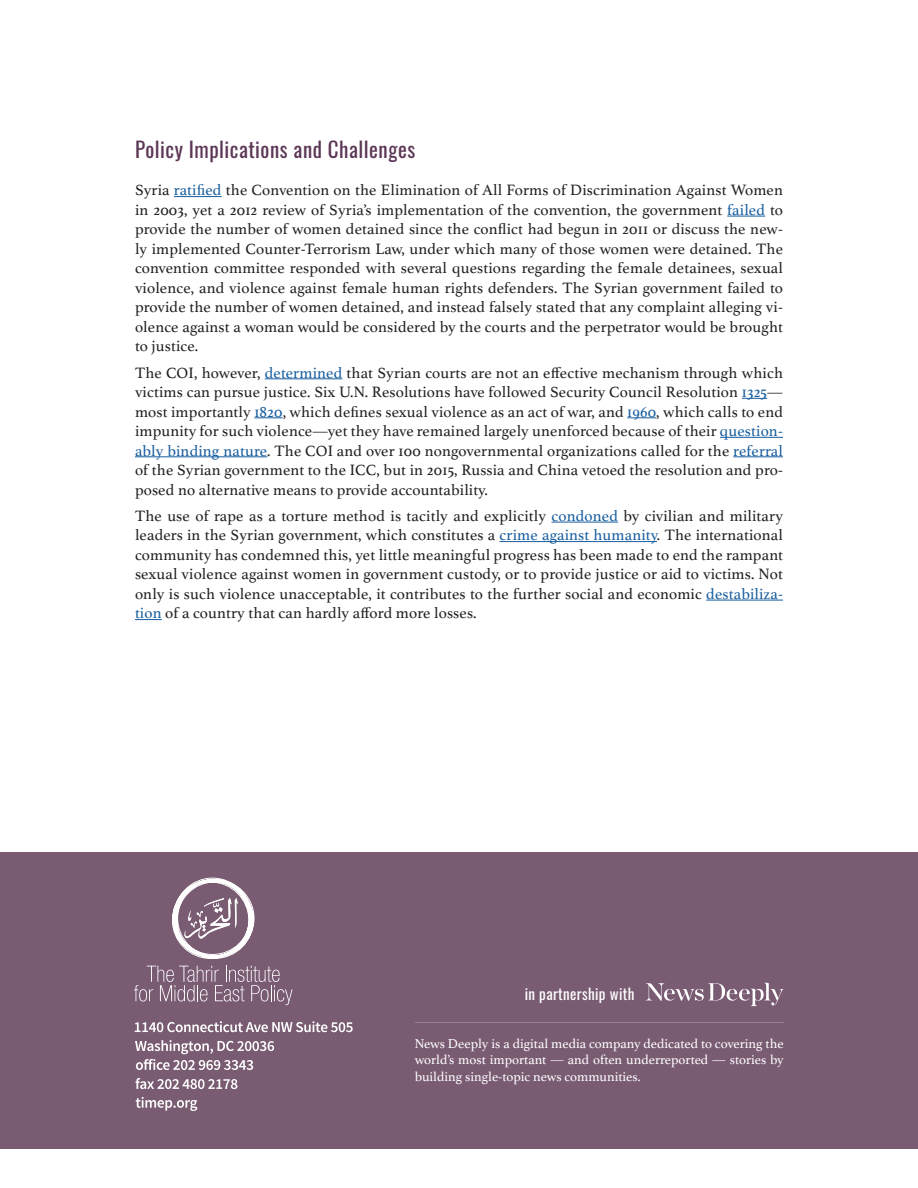
<style>
.page{position:relative;width:918px;height:1188px;background:#fff}
.page>*{position:absolute;margin:0;border:0;box-sizing:border-box;transform-origin:0 0}
.Paragraph_Style_2{font:21px "Oswald";letter-spacing:.025em;color:#5c3755}
.body_copy{font:15.75px/19.5px "Athelas";letter-spacing:.01em;color:#231f20;text-align:justify}
.Paragraph_Style_2-2{font:15px "Oswald";letter-spacing:.025em;color:#fff}
.body_copy-2{font:13.5px/16.5px "Athelas";color:#fff;text-align:justify}
.s1{color:#175d9e}
</style>
<div class="page">
<div style="left:1px;top:852px;width:917px;height:297px;background:#795b72"></div>
<hr style="left:174px;top:196px;width:48px;height:1px;background:#175d9e">
<hr style="left:727px;top:216px;width:38px;height:1px;background:#175d9e">
<hr style="left:265px;top:378px;width:77px;height:1px;background:#175d9e">
<svg style="left:742px;top:398px;width:25px;height:1px"></svg>
<svg style="left:254px;top:417px;width:29px;height:1px"></svg>
<svg style="left:627px;top:417px;width:29px;height:1px"></svg>
<hr style="left:720px;top:437px;width:63px;height:1px;background:#175d9e">
<hr style="left:135px;top:456px;width:132px;height:1px;background:#175d9e">
<hr style="left:733px;top:456px;width:50px;height:1px;background:#175d9e">
<hr style="left:552px;top:522px;width:66px;height:1px;background:#175d9e">
<hr style="left:500px;top:541px;width:157px;height:1px;background:#175d9e">
<hr style="left:706px;top:600px;width:77px;height:1px;background:#175d9e">
<svg style="left:135px;top:619px;width:27px;height:1px"></svg>
<svg style="left:135px;top:1021px;width:218px;height:11px"></svg>
<svg style="left:135px;top:1040px;width:139px;height:30px"></svg>
<svg style="left:135px;top:1078px;width:102px;height:11px"></svg>
<svg style="left:136px;top:1097px;width:61px;height:14px"></svg>
<svg style="left:172px;top:878px;width:82px;height:81px"></svg>
<svg style="left:134px;top:966px;width:159px;height:39px"></svg>
<hr style="left:415px;top:1022px;width:369px;height:1px;background:#9a8393">
<svg style="left:645px;top:983px;width:139px;height:23px"></svg>
<p class="Paragraph_Style_2" style="left:135px;top:135px;width:282px">Policy Implications and Challenges</p>
<p class="body_copy" style="left:135px;top:180px;width:650px">Syria <span class="s1">ratified</span> the Convention on the Elimination of All Forms of Discrimination Against Women in 2003, yet a 2012 review of Syria’s implementation of the convention, the government <span class="s1">failed</span> to provide the number of women detained since the conflict had begun in 2011 or discuss the new&shy;ly implemented Counter-Terrorism Law, under which many of those women were detained. The convention committee responded with several questions regarding the female detainees, sexual violence, and violence against female human rights defenders. The Syrian government failed to provide the number of women detained, and instead falsely stated that any complaint alleging vi&shy;olence against a woman would be considered by the courts and the perpetrator would be brought to justice.</p>
<p class="body_copy" style="left:135px;top:362px;width:650px">The COI, however, <span class="s1">determined</span> that Syrian courts are not an effective mechanism through which victims can pursue justice. Six U.N. Resolutions have followed Security Council Resolution <span class="s1">1325</span>— most importantly <span class="s1">1820</span>, which defines sexual violence as an act of war, and <span class="s1">1960</span>, which calls to end impunity for such violence—yet they have remained largely unenforced because of their <span class="s1">question&shy;ably binding nature</span>. The COI and over 100 nongovernmental organizations called for the <span class="s1">referral </span>of the Syrian government to the ICC, but in 2015, Russia and China vetoed the resolution and pro&shy;posed no alternative means to provide accountability.</p>
<p class="body_copy" style="left:135px;top:506px;width:650px">The use of rape as a torture method is tacitly and explicitly <span class="s1">condoned</span> by civilian and military leaders in the Syrian government, which constitutes a <span class="s1">crime against humanity</span>. The international community has condemned this, yet little meaningful progress has been made to end the rampant sexual violence against women in government custody, or to provide justice or aid to victims. Not only is such violence unacceptable, it contributes to the further social and economic <span class="s1">destabiliza&shy;tion</span> of a country that can hardly afford more losses.</p>
<p class="Paragraph_Style_2-2" style="left:525px;top:984px;width:111px">in partnership with</p>
<p class="body_copy-2" style="left:415px;top:1034px;width:371px">News Deeply is a digital media company dedicated to covering the world’s most important — and often underreported — stories by building single-topic news communities.</p>
</div>
